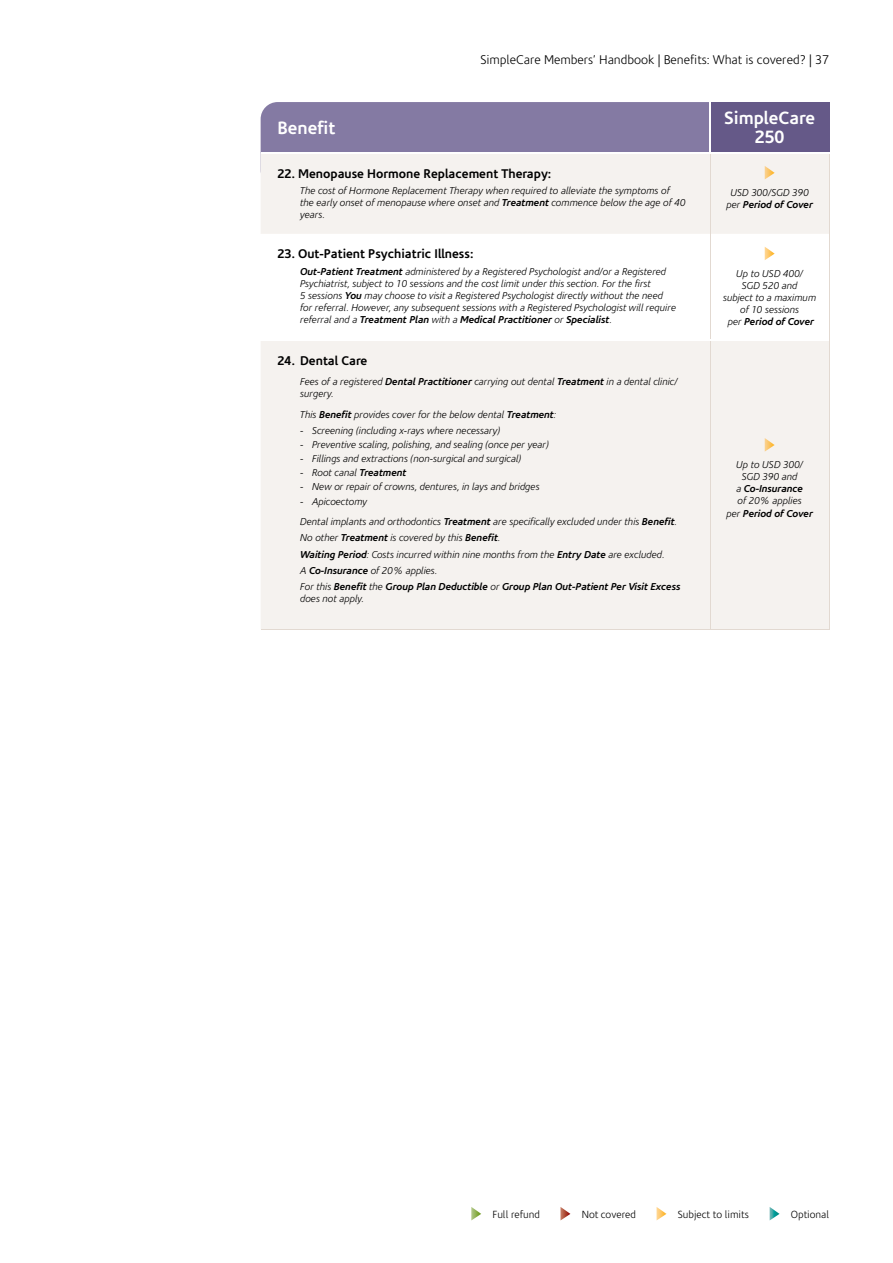
<style>
.page{position:relative;width:893px;height:1263px;background:#fff}
.page>*{position:absolute;margin:0;border:0;box-sizing:border-box;transform-origin:0 0}
.t1{font:700 18px/19.5px "Corisande";color:#fff;text-align:center}
.t2{font:700 12.75px "Corisande";color:#000}
.t3{font:300 12.75px "Corisande";color:#000}
.t4{font:300 10.5px "Corisande";color:#000}
.t5{font:italic 300 10.2px/12px "Corisande";color:#000}
.t6{font:italic 700 10.2px/16.2px "Corisande";color:#000}
.s1{font-weight:700}
.s2{font-weight:300}
</style>
<div class="page">
<div style="left:261px;top:102px;width:565px;height:85px;background:#847aa3;border-radius:17px"></div>
<svg style="left:471px;top:1207px;width:10px;height:13px"></svg>
<svg style="left:560px;top:1207px;width:10px;height:13px"></svg>
<svg style="left:770px;top:1207px;width:9px;height:13px"></svg>
<svg style="left:657px;top:1207px;width:9px;height:13px"></svg>
<div style="left:710px;top:102px;width:119px;height:51px;background:#655988"></div>
<div style="left:261px;top:154px;width:568px;height:475px;background:#f5f2ef"></div>
<svg style="left:261px;top:234px;width:568px;height:105px"></svg>
<hr style="left:710px;top:154px;width:1px;height:80px;background:#e2d9d1">
<hr style="left:829px;top:154px;width:1px;height:80px;background:#e2d9d1">
<hr style="left:710px;top:234px;width:1px;height:105px;background:#e2d9d1">
<hr style="left:829px;top:234px;width:1px;height:106px;background:#e2d9d1">
<hr style="left:261px;top:152px;width:568px;height:2px;background:#fff">
<hr style="left:710px;top:341px;width:1px;height:288px;background:#e2d9d1">
<hr style="left:829px;top:340px;width:1px;height:289px;background:#e2d9d1">
<hr style="left:261px;top:629px;width:568px;height:1px;background:#e2d9d1">
<hr style="left:709px;top:102px;width:2px;height:50px;background:#fff">
<hr style="left:261px;top:339px;width:568px;height:2px;background:#fff">
<svg style="left:765px;top:166px;width:10px;height:13px"></svg>
<svg style="left:765px;top:247px;width:10px;height:13px"></svg>
<svg style="left:765px;top:438px;width:10px;height:14px"></svg>
<p class="t3" style="left:480px;top:53px;width:350px">SimpleCare Members’ Handbook | Benefits: What is covered? | 37</p>
<h1 class="t1" style="left:278px;top:118px;width:59px">Benefit</h1>
<h1 class="t1" style="left:724px;top:108px;width:93px">SimpleCare<br>250</h1>
<p class="t2" style="left:278px;top:166px;width:275px">22. Menopause Hormone Replacement Therapy:</p>
<p class="t5" style="left:300px;top:185px;width:387px">The cost of Hormone Replacement Therapy when required to alleviate the symptoms of the early onset of menopause where onset and <span class="s1">Treatment</span> commence below the age of 40 years.</p>
<p class="t5" style="left:726px;top:187px;width:88px;text-align:center">USD 300/SGD 390 per <span class="s1">Period of Cover</span></p>
<p class="t2" style="left:278px;top:247px;width:197px">23. Out-Patient Psychiatric Illness:</p>
<p class="t5" style="left:300px;top:265px;width:377px"><span class="s1">Out-Patient Treatment</span> administered by a Registered Psychologist and/or a Registered Psychiatrist, subject to 10 sessions and the cost limit under this section. For the first<br>5 sessions <span class="s1">You</span> may choose to visit a Registered Psychologist directly without the need for referral. However, any subsequent sessions with a Registered Psychologist will require referral and a <span class="s1">Treatment Plan</span> with a <span class="s1">Medical Practitioner</span> or <span class="s1">Specialist</span>.</p>
<p class="t5" style="left:723px;top:267px;width:95px;text-align:center">Up to USD 400/<br>SGD 520 and<br>subject to a maximum of 10 sessions<br>per <span class="s1">Period of Cover</span></p>
<p class="t2" style="left:278px;top:353px;width:91px">24. Dental Care</p>
<p class="t5" style="left:300px;top:376px;width:379px">Fees of a registered <span class="s1">Dental Practitioner</span> carrying out dental <span class="s1">Treatment</span> in a dental clinic/ surgery.</p>
<p class="t5" style="left:300px;top:408px;width:258px">This <span class="s1">Benefit</span> provides cover for the below dental <span class="s1">Treatment</span>:</p>
<p class="t5" style="left:300px;top:425px;width:202px">- Screening (including x-rays where necessary)</p>
<p class="t5" style="left:300px;top:439px;width:250px">- Preventive scaling, polishing, and sealing (once per year)</p>
<p class="t5" style="left:300px;top:453px;width:223px">- Fillings and extractions (non-surgical and surgical)</p>
<p class="t5" style="left:300px;top:467px;width:108px">- Root canal <span class="s1">Treatment</span></p>
<p class="t5" style="left:300px;top:481px;width:241px">- New or repair of crowns, dentures, in lays and bridges</p>
<p class="t5" style="left:300px;top:491px;width:379px;line-height:20.5px">- Apicoectomy<br>Dental implants and orthodontics <span class="s1">Treatment</span> are specifically excluded under this <span class="s1">Benefit</span>.</p>
<p class="t6" style="left:300px;top:530px;width:382px"><span class="s2">No other</span> Treatment <span class="s2">is covered by this</span> Benefit<span class="s2">.<br></span>Waiting Period<span class="s2">: Costs incurred within nine months from the</span> Entry Date <span class="s2">are excluded.<br>A</span> Co-Insurance <span class="s2">of 20% applies.<br>For this</span> Benefit <span class="s2">the</span> Group Plan Deductible <span class="s2">or</span> Group Plan Out-Patient Per Visit Excess</p>
<p class="t5" style="left:300px;top:593px;width:65px">does not apply.</p>
<p class="t5" style="left:726px;top:459px;width:88px;text-align:center">Up to USD 300/<br>SGD 390 and<br>a <span class="s1">Co-Insurance<br></span>of 20% applies<br>per <span class="s1">Period of Cover</span></p>
<p class="t4" style="left:493px;top:1209px;width:49px">Full refund</p>
<p class="t4" style="left:582px;top:1209px;width:56px">Not covered</p>
<p class="t4" style="left:678px;top:1209px;width:72px">Subject to limits</p>
<p class="t4" style="left:791px;top:1209px;width:40px">Optional</p>
</div>
